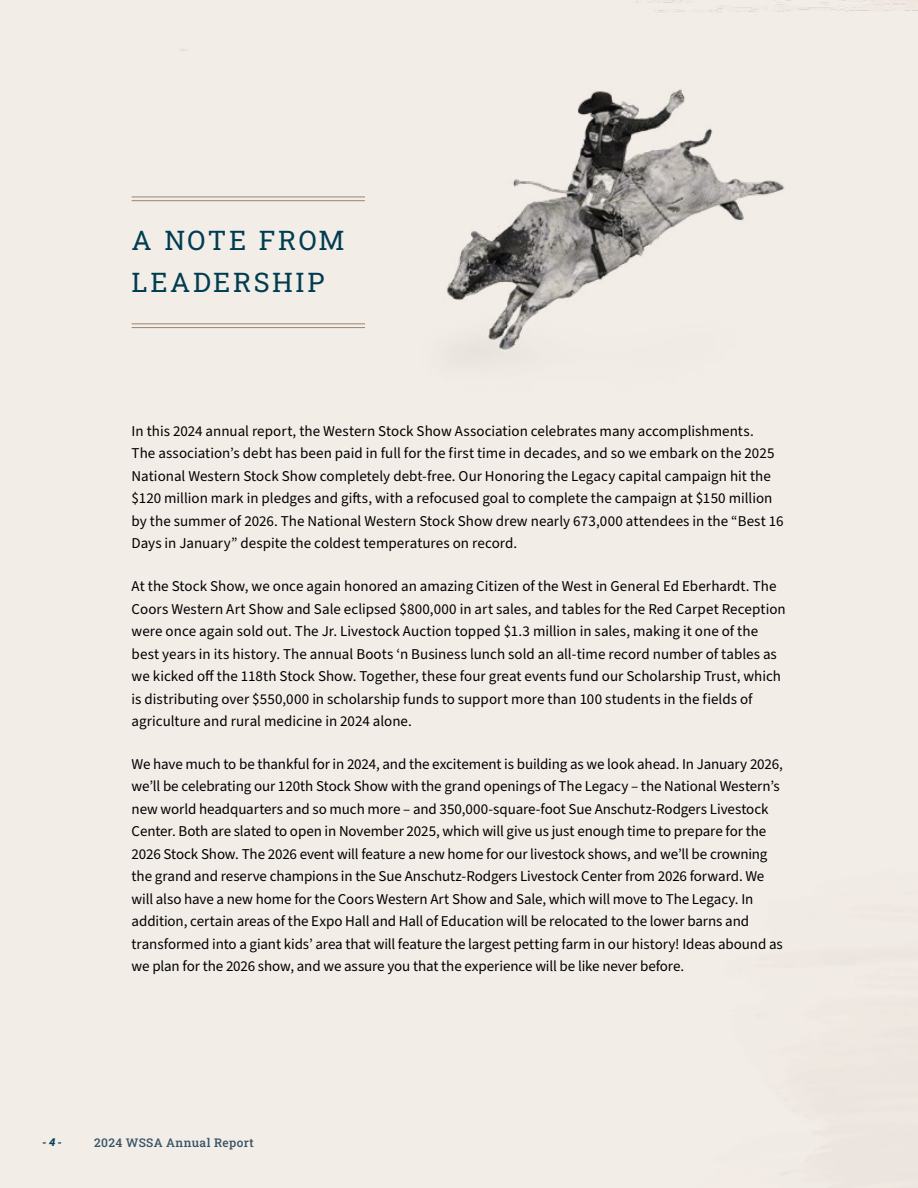
<style>
.page{position:relative;width:918px;height:1188px;background:#f3ede8}
.page>*{position:absolute;margin:0;border:0;box-sizing:border-box;transform-origin:0 0}
.t1{font:27px/42px "Roboto Slab";letter-spacing:.095em;color:#003d50}
.Body_Text{font:15px/22.5px "Source Sans Pro";letter-spacing:-.005em;color:#000}
.t2{font:500 12px "Roboto Slab";letter-spacing:.03em;color:#355466}
.t3{font:italic 700 12px "Source Sans Pro";color:#003d50}
</style>
<div class="page">
<img style="left:272px;top:0;width:635px;height:350px">
<hr style="left:132px;top:197px;width:233px;height:1px;background:#9c856f">
<hr style="left:132px;top:200px;width:233px;height:1px;background:#9c856f">
<hr style="left:132px;top:323px;width:233px;height:1px;background:#9c856f">
<hr style="left:132px;top:327px;width:233px;height:1px;background:#9c856f">
<h4 class="t1" style="left:132px;top:218px;width:215px">A NOTE FROM<br>LEADERSHIP</h4>
<p class="Body_Text" style="left:132px;top:420px;width:653px">In this 2024 annual report, the Western Stock Show Association celebrates many accomplishments.<br>The association’s debt has been paid in full for the first time in decades, and so we embark on the 2025<br>National Western Stock Show completely debt-free. Our Honoring the Legacy capital campaign hit the $120 million mark in pledges and gifts, with a refocused goal to complete the campaign at $150 million by the summer of 2026. The National Western Stock Show drew nearly 673,000 attendees in the “Best 16<br>Days in January” despite the coldest temperatures on record.</p>
<p class="Body_Text" style="left:132px;top:575px;width:656px">At the Stock Show, we once again honored an amazing Citizen of the West in General Ed Eberhardt. The Coors Western Art Show and Sale eclipsed $800,000 in art sales, and tables for the Red Carpet Reception were once again sold out. The Jr. Livestock Auction topped $1.3 million in sales, making it one of the best years in its history. The annual Boots ‘n Business lunch sold an all-time record number of tables as we kicked off the 118th Stock Show. Together, these four great events fund our Scholarship Trust, which is distributing over $550,000 in scholarship funds to support more than 100 students in the fields of agriculture and rural medicine in 2024 alone.</p>
<p class="Body_Text" style="left:132px;top:753px;width:653px">We have much to be thankful for in 2024, and the excitement is building as we look ahead. In January 2026, we’ll be celebrating our 120th Stock Show with the grand openings of The Legacy – the National Western’s new world headquarters and so much more – and 350,000-square-foot Sue Anschutz-Rodgers Livestock Center. Both are slated to open in November 2025, which will give us just enough time to prepare for the 2026 Stock Show. The 2026 event will feature a new home for our livestock shows, and we’ll be crowning the grand and reserve champions in the Sue Anschutz-Rodgers Livestock Center from 2026 forward. We will also have a new home for the Coors Western Art Show and Sale, which will move to The Legacy. In addition, certain areas of the Expo Hall and Hall of Education will be relocated to the lower barns and transformed into a giant kids’ area that will feature the largest petting farm in our history! Ideas abound as we plan for the 2026 show, and we assure you that the experience will be like never before.</p>
<p class="t3" style="left:43px;top:1134px;width:21px">- 4 -</p>
<p class="t2" style="left:94px;top:1134px;width:161px">2024 WSSA Annual Report</p>
</div>
